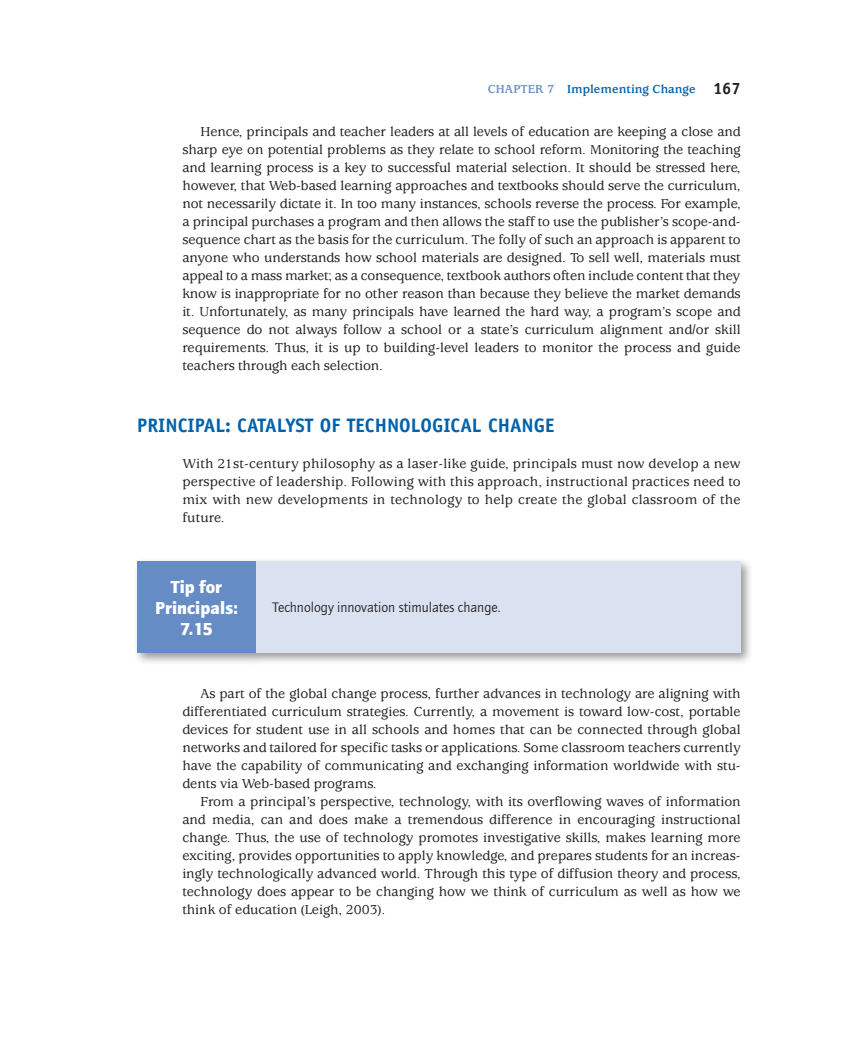
<style>
.page{position:relative;width:851px;height:1040px;background:#fff}
.page>*{position:absolute;margin:0;border:0;box-sizing:border-box;transform-origin:0 0}
.Heading_1{font:700 19.5px "Officina Sans";color:#0161aa}
.t1{font:900 18px/21px "Quay Sans EF";color:#fff;text-align:center}
.Exit_element_above{font:500 14.25px/18px "Usherwood";color:#231f20;text-align:justify}
.Paragraph_after_1_he{font:500 14.25px/18px "Usherwood";letter-spacing:.015em;color:#231f20;text-align:justify}
.t2{font:14.25px "Quay Sans EF";color:#231f20}
.t3{font:700 12.75px "Usherwood";color:#0161aa}
.s1{color:#668cc5}
.s2{font-family:"Officina Sans";font-size:16.5px;color:#231f20}
</style>
<div class="page">
<div style="left:134px;top:557px;width:619px;height:108px;background:#231f20;opacity:.45"></div>
<div style="left:254px;top:561px;width:486px;height:91px;background:#dae2f1"></div>
<div style="left:137px;top:561px;width:119px;height:91px;background:#668cc5"></div>
<p class="t3" style="left:488px;top:82px;width:254px"><span class="s1">CHAPTER 7</span> Implementing Change <span class="s2">167</span></p>
<p class="Exit_element_above" style="left:182px;top:123px;width:560px;text-indent:18px">Hence, principals and teacher leaders at all levels of education are keeping a close and sharp eye on potential problems as they relate to school reform. Monitoring the teaching and learning process is a key to successful material selection. It should be stressed here, however, that Web-based learning approaches and textbooks should serve the curriculum, not necessarily dictate it. In too many instances, schools reverse the process. For example, a principal purchases a program and then allows the staff to use the publisher’s scope-and&shy;sequence chart as the basis for the curriculum. The folly of such an approach is apparent to anyone who understands how school materials are designed. To sell well, materials must appeal to a mass market; as a consequence, textbook authors often include content that they know is inappropriate for no other reason than because they believe the market demands it. Unfortunately, as many principals have learned the hard way, a program’s scope and sequence do not always follow a school or a state’s curriculum alignment and/or skill requirements. Thus, it is up to building-level leaders to monitor the process and guide teachers through each selection.</p>
<p class="Heading_1" style="left:137px;top:413px;width:418px">PRINCIPAL: CATALYST OF TECHNOLOGICAL CHANGE</p>
<p class="Paragraph_after_1_he" style="left:182px;top:455px;width:560px">With 21st-century philosophy as a laser-like guide, principals must now develop a new perspective of leadership. Following with this approach, instructional practices need to mix with new developments in technology to help create the global classroom of the future.</p>
<p class="t1" style="left:155px;top:576px;width:84px">Tip for<br>Principals:<br>7.15</p>
<p class="t2" style="left:272px;top:599px;width:229px">Technology innovation stimulates change.</p>
<p class="Exit_element_above" style="left:182px;top:684px;width:560px;text-indent:18px">As part of the global change process, further advances in technology are aligning with differentiated curriculum strategies. Currently, a movement is toward low-cost, portable devices for student use in all schools and homes that can be connected through global networks and tailored for specific tasks or applications. Some classroom teachers currently have the capability of communicating and exchanging information worldwide with stu&shy;dents via Web-based programs.</p>
<p class="Exit_element_above" style="left:182px;top:792px;width:560px;text-indent:18px">From a principal’s perspective, technology, with its overflowing waves of information and media, can and does make a tremendous difference in encouraging instructional change. Thus, the use of technology promotes investigative skills, makes learning more exciting, provides opportunities to apply knowledge, and prepares students for an increas&shy;ingly technologically advanced world. Through this type of diffusion theory and process, technology does appear to be changing how we think of curriculum as well as how we think of education (Leigh, 2003).</p>
</div>
